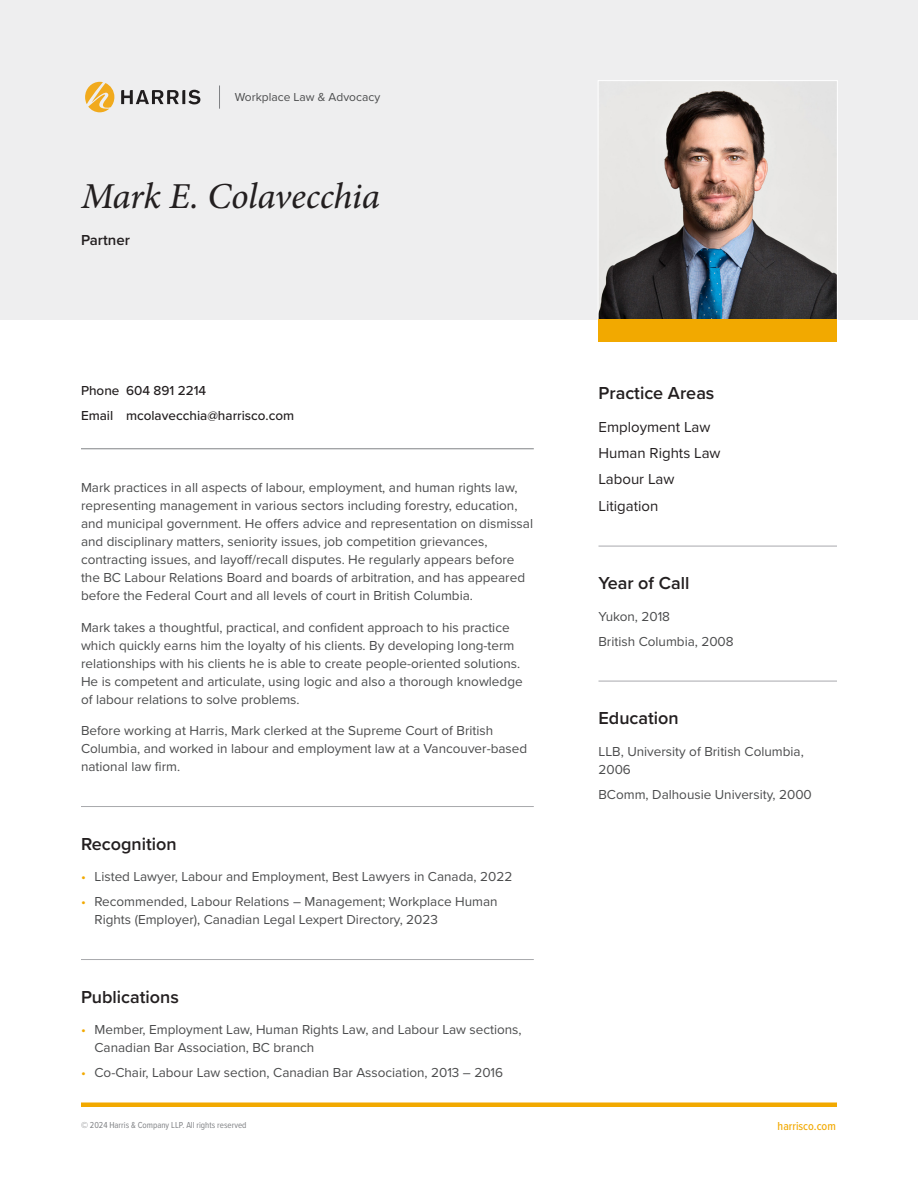
<style>
.page{position:relative;width:918px;height:1188px;background:#fff}
.page>*{position:absolute;margin:0;border:0;box-sizing:border-box;transform-origin:0 0}
.Name{font:italic 36px "Adobe Hebrew";letter-spacing:-.005em;color:#231f20}
.Header_With_Line_for_Sidebar{font:600 18px "Proxima Nova";color:#231f20}
.Header_With_No_Line{font:600 18px "Proxima Nova";color:#231f20}
.Header_With_Line_for_Bulleted_List{font:600 18px "Proxima Nova";color:#231f20}
.Header_With_Line{font:600 18px "Proxima Nova";color:#231f20}
.Practice_Areas{font:15px "Proxima Nova";color:#231f20}
.Name-2{font:600 15px "Proxima Nova";color:#231f20}
.Top_Paragraph_With_Line{font:13.5px/18px "Proxima Nova";color:#4b4c4d}
.Profile_Paragraph{font:13.5px/18px "Proxima Nova";color:#4b4c4d}
.Contact_Info{font:500 13.5px "Proxima Nova";color:#231f20}
.t1{font:12px "Proxima Nova";color:#4b4c4d}
.t2{font:500 12px "Proxima Nova Cond";color:#f2a900}
.t3{font:9px "Proxima Nova Cond";color:#808285}
.s1{color:#f2a900}
</style>
<div class="page">
<div style="left:81px;top:1102px;width:756px;height:5px;background:#f2a900"></div>
<div style="left:0;top:0;width:918px;height:320px;background:#eeeeef"></div>
<svg style="left:598px;top:80px;width:240px;height:240px"></svg>
<hr style="left:81px;top:449px;width:453px;height:1px;background:#808285">
<hr style="left:81px;top:806px;width:453px;height:1px;background:#a8a9ad">
<hr style="left:81px;top:959px;width:453px;height:1px;background:#a8a9ad">
<hr style="left:598px;top:546px;width:239px;height:1px;background:#a8a9ad">
<hr style="left:598px;top:681px;width:239px;height:1px;background:#a8a9ad">
<svg style="left:121px;top:90px;width:79px;height:14px"></svg>
<svg style="left:85px;top:82px;width:29px;height:30px"></svg>
<svg style="left:219px;top:85px;width:1px;height:24px"></svg>
<div style="left:598px;top:320px;width:239px;height:22px;background:#f2a900"></div>
<p class="t1" style="left:235px;top:88px;width:147px">Workplace Law &amp; Advocacy</p>
<p class="Name" style="left:81px;top:175px;width:300px">Mark E. Colavecchia</p>
<p class="Name-2" style="left:81px;top:229px;width:50px">Partner</p>
<p class="Contact_Info" style="left:81px;top:381px;width:127px">Phone 604 891 2214</p>
<p class="Contact_Info" style="left:81px;top:406px;width:215px">Email mcolavecchia@harrisco.com</p>
<p class="Top_Paragraph_With_Line" style="left:81px;top:478px;width:454px">Mark practices in all aspects of labour, employment, and human rights law, representing management in various sectors including forestry, education, and municipal government. He offers advice and representation on dismissal and disciplinary matters, seniority issues, job competition grievances, contracting issues, and layoff/recall disputes. He regularly appears before the BC Labour Relations Board and boards of arbitration, and has appeared before the Federal Court and all levels of court in British Columbia.</p>
<p class="Profile_Paragraph" style="left:81px;top:618px;width:443px">Mark takes a thoughtful, practical, and confident approach to his practice which quickly earns him the loyalty of his clients. By developing long-term relationships with his clients he is able to create people-oriented solutions.<br>He is competent and articulate, using logic and also a thorough knowledge of labour relations to solve problems.</p>
<p class="Profile_Paragraph" style="left:81px;top:721px;width:448px">Before working at Harris, Mark clerked at the Supreme Court of British<br>Columbia, and worked in labour and employment law at a Vancouver-based national law firm.</p>
<p class="Header_With_Line" style="left:81px;top:830px;width:97px">Recognition</p>
<p class="Top_Paragraph_With_Line" style="left:81px;top:867px;width:433px"><span class="s1">•</span> Listed Lawyer, Labour and Employment, Best Lawyers in Canada, 2022</p>
<p class="Top_Paragraph_With_Line" style="left:94px;top:892px;width:405px;text-indent:-14px"><span class="s1">•</span> Recommended, Labour Relations – Management; Workplace Human<br>Rights (Employer), Canadian Legal Lexpert Directory, 2023</p>
<p class="Header_With_Line_for_Bulleted_List" style="left:81px;top:983px;width:99px">Publications</p>
<p class="Top_Paragraph_With_Line" style="left:94px;top:1020px;width:429px;text-indent:-14px"><span class="s1">•</span> Member, Employment Law, Human Rights Law, and Labour Law sections,<br>Canadian Bar Association, BC branch</p>
<p class="Top_Paragraph_With_Line" style="left:81px;top:1063px;width:424px"><span class="s1">•</span> Co-Chair, Labour Law section, Canadian Bar Association, 2013 – 2016</p>
<p class="Header_With_No_Line" style="left:598px;top:380px;width:117px">Practice Areas</p>
<p class="Practice_Areas" style="left:598px;top:416px;width:114px">Employment Law</p>
<p class="Practice_Areas" style="left:598px;top:442px;width:124px">Human Rights Law</p>
<p class="Practice_Areas" style="left:598px;top:468px;width:77px">Labour Law</p>
<p class="Practice_Areas" style="left:598px;top:495px;width:61px">Litigation</p>
<p class="Header_With_Line_for_Sidebar" style="left:598px;top:570px;width:92px">Year of Call</p>
<p class="Top_Paragraph_With_Line" style="left:598px;top:607px;width:73px">Yukon, 2018</p>
<p class="Top_Paragraph_With_Line" style="left:598px;top:632px;width:137px">British Columbia, 2008</p>
<p class="Header_With_Line_for_Sidebar" style="left:598px;top:705px;width:82px">Education</p>
<p class="Top_Paragraph_With_Line" style="left:598px;top:742px;width:207px">LLB, University of British Columbia,<br>2006</p>
<p class="Top_Paragraph_With_Line" style="left:598px;top:785px;width:215px">BComm, Dalhousie University, 2000</p>
<p class="t3" style="left:81px;top:1118px;width:167px">© 2024 Harris &amp; Company LLP. All rights reserved</p>
<p class="t2" style="left:778px;top:1117px;width:60px">harrisco.com</p>
</div>
